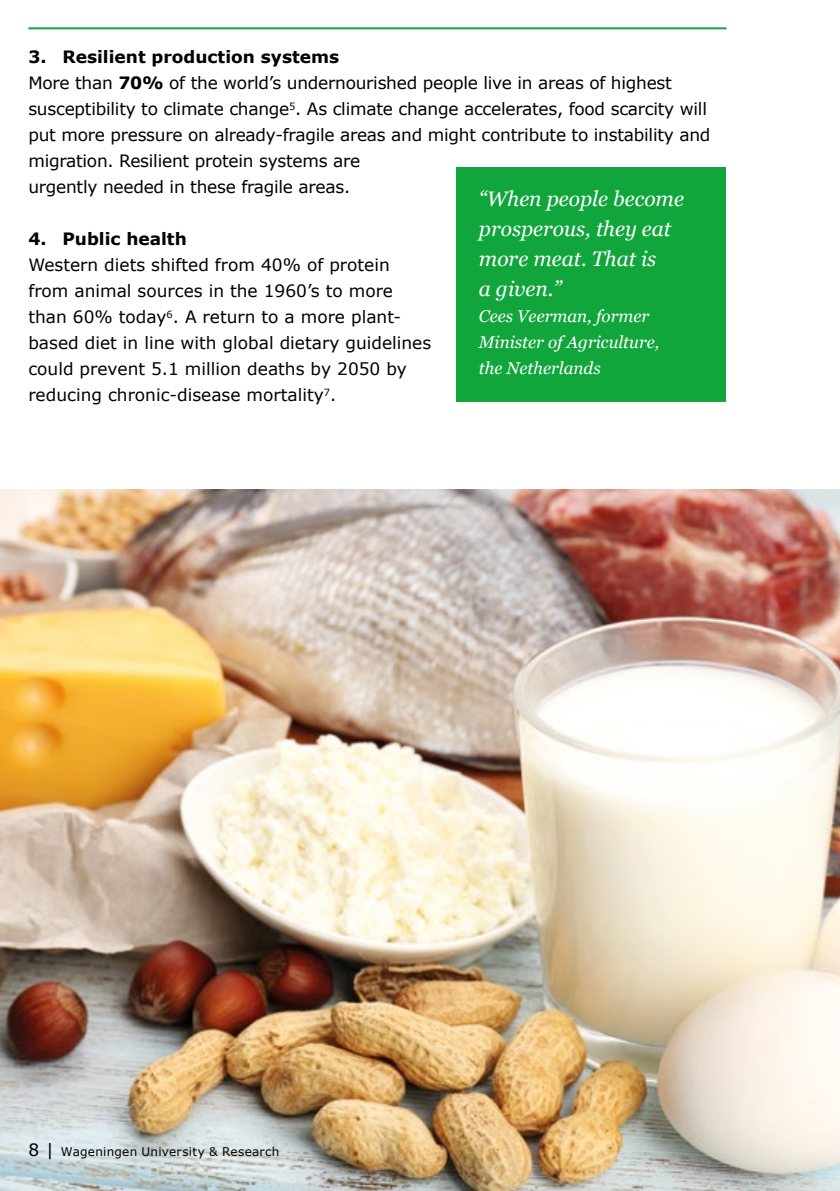
<style>
.page{position:relative;width:840px;height:1191px;background:#fff}
.page>*{position:absolute;margin:0;border:0;box-sizing:border-box;transform-origin:0 0}
.t1{font:italic 21px/30px "Georgia";color:#fff}
.t2{font:17px/26px "Verdana";letter-spacing:-.015em;color:#000}
.t3{font:italic 17px/26px "Georgia";color:#fff}
.t4{font:700 17px "Verdana";color:#000}
.t5{font:12px "Verdana";letter-spacing:.02em;color:#000}
.s1{font-weight:700}
.s2{font-size:17px}
</style>
<div class="page">
<img style="left:0;top:490px;width:839px;height:701px">
<hr style="left:28px;top:27px;width:698px;height:2px;background:#11a63c">
<div style="left:456px;top:167px;width:269px;height:234px;background:#11a63c"></div>
<p class="t2" style="left:28px;top:44px;width:683px"><span class="s1">3. Resilient production systems<br></span>More than <span class="s1">70%</span> of the world’s undernourished people live in areas of highest susceptibility to climate change<sup>5</sup>. As climate change accelerates, food scarcity will put more pressure on already-fragile areas and might contribute to instability and migration. Resilient protein systems are<br>urgently needed in these fragile areas.</p>
<p class="t4" style="left:28px;top:227px;width:160px">4. Public health</p>
<p class="t2" style="left:28px;top:252px;width:404px">Western diets shifted from 40% of protein from animal sources in the 1960’s to more than 60% today<sup>6</sup>. A return to a more plant&shy;based diet in line with global dietary guidelines could prevent 5.1 million deaths by 2050 by reducing chronic-disease mortality<sup>7</sup>.</p>
<p class="t1" style="left:478px;top:183px;width:206px">“When people become prosperous, they eat more meat. That is<br>a given.”</p>
<p class="t3" style="left:478px;top:302px;width:182px">Cees Veerman, former<br>Minister of Agriculture, the Netherlands</p>
<p class="t5" style="left:28px;top:1143px;width:252px"><span class="s2">8 |</span> Wageningen University &amp; Research</p>
</div>
